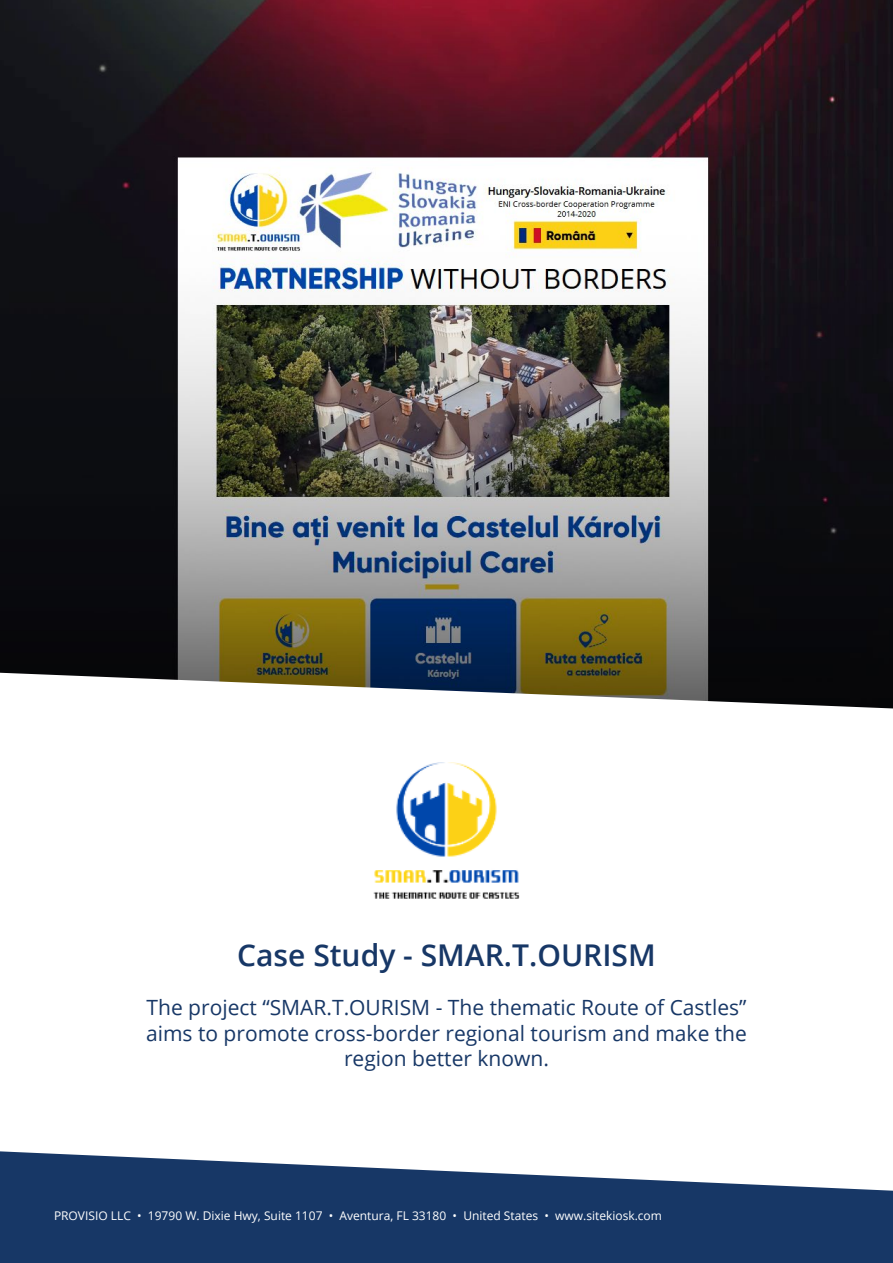
<style>
.page{position:relative;width:893px;height:1263px;background:#fff}
.page>*{position:absolute;margin:0;border:0;box-sizing:border-box;transform-origin:0 0}
.t1{font:600 30px "Open Sans";color:#173766}
.t2{font:21px/25.2px "Open Sans";color:#173766;text-align:center}
.t3{font:12px "Open Sans";color:#fff}
</style>
<div class="page">
<svg style="left:0;top:1151px;width:893px;height:112px;fill:#173766"></svg>
<img style="left:0;top:0;width:893px;height:673px">
<svg style="left:7px;top:673px;width:886px;height:36px"></svg>
<img style="left:373px;top:762px;width:147px;height:137px">
<h1 class="t1" style="left:237px;top:934px;width:420px">Case Study - SMAR.T.OURISM</h1>
<p class="t2" style="left:146px;top:995px;width:602px">The project “SMAR.T.OURISM - The thematic Route of Castles” aims to promote cross-border regional tourism and make the region better known.</p>
<p class="t3" style="left:54px;top:1207px;width:609px">PROVISIO LLC • 19790 W. Dixie Hwy, Suite 1107 • Aventura, FL 33180 • United States • www.sitekiosk.com</p>
</div>
